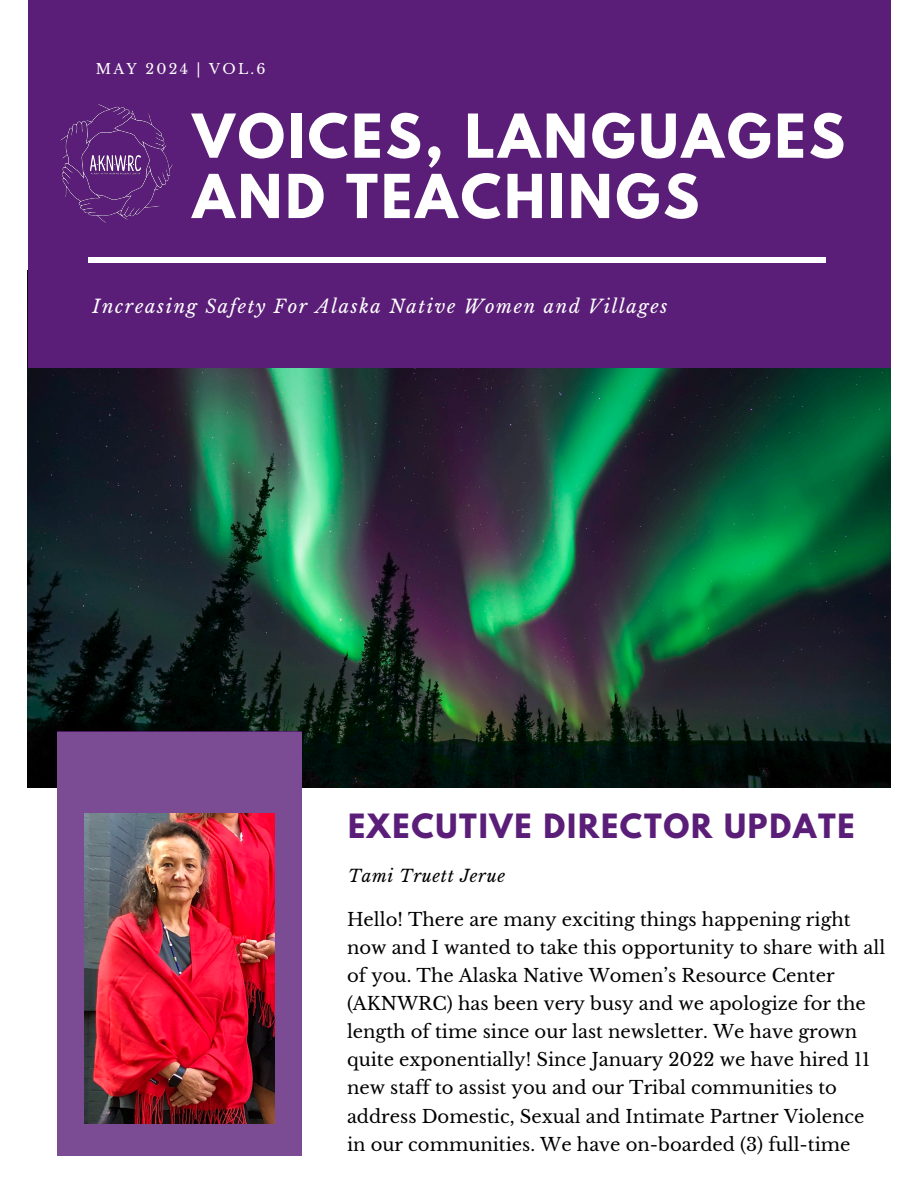
<style>
.page{position:relative;width:918px;height:1188px;background:#fff}
.page>*{position:absolute;margin:0;border:0;box-sizing:border-box;transform-origin:0 0}
.t1{font:700 53.55px/60.3px "League Spartan";letter-spacing:.06em;color:#fff}
.t2{font:700 29.7px "League Spartan";letter-spacing:.06em;color:#5b1e78}
.t3{font:italic 18.3px "Libre Baskerville";letter-spacing:.09em;color:#fff}
.t4{font:18px/28.2px "Libre Baskerville";color:#000}
.t5{font:italic 16.95px "Libre Baskerville";letter-spacing:.04em;color:#000}
.t6{font:14.1px "Libre Baskerville";letter-spacing:.16em;color:#fff}
</style>
<div class="page">
<img style="left:28px;top:368px;width:863px;height:420px">
<div style="left:57px;top:732px;width:244px;height:424px;background:#7b4b93"></div>
<div style="left:28px;top:0;width:863px;height:368px;background:#5b1e78"></div>
<div style="left:88px;top:257px;width:738px;height:6px;background:#fff"></div>
<img style="left:60px;top:105px;width:113px;height:118px">
<img style="left:84px;top:813px;width:190px;height:311px">
<h3 class="t6" style="left:96px;top:60px;width:171px">MAY 2024 | VOL.6</h3>
<h2 class="t1" style="left:193px;top:113px;width:654px">VOICES, LANGUAGES<br>AND TEACHINGS</h2>
<h3 class="t3" style="left:93px;top:296px;width:576px">Increasing Safety For Alaska Native Women and Villages</h3>
<h3 class="t2" style="left:348px;top:811px;width:508px">EXECUTIVE DIRECTOR UPDATE</h3>
<p class="t5" style="left:348px;top:865px;width:159px">Tami Truett Jerue</p>
<p class="t4" style="left:347px;top:905px;width:540px">Hello! There are many exciting things happening right now and I wanted to take this opportunity to share with all of you. The Alaska Native Women’s Resource Center (AKNWRC) has been very busy and we apologize for the length of time since our last newsletter. We have grown quite exponentially! Since January 2022 we have hired 11 new staff to assist you and our Tribal communities to address Domestic, Sexual and Intimate Partner Violence in our communities. We have on-boarded (3) full-time</p>
</div>
